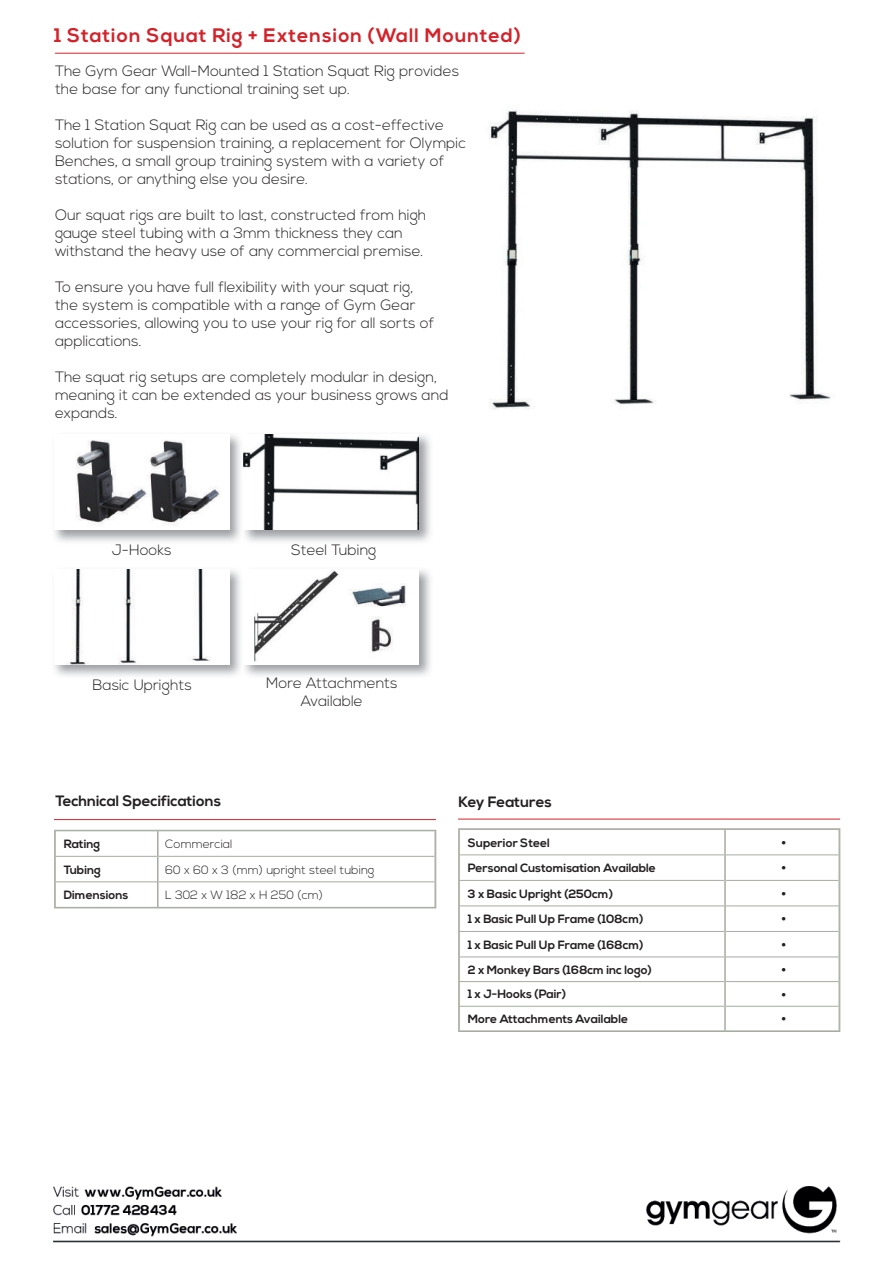
<style>
.page{position:relative;width:893px;height:1263px;background:#fff}
.page>*{position:absolute;margin:0;border:0;box-sizing:border-box;transform-origin:0 0}
.t1{font:700 19.5px "Nexa";letter-spacing:.05em;color:#d3222a}
.t2{font:300 18px "Nexa";color:#231f20}
.t3{font:300 15px/18px "Nexa";color:#231f20}
.t4{font:700 15px "Nexa";color:#231f20}
.t5{font:700 12px "Nexa";color:#231f20}
.t6{font:300 12px "Nexa";color:#231f20}
</style>
<div class="page">
<img style="left:53px;top:1186px;width:788px;height:57px">
<hr style="left:54px;top:819px;width:382px;height:1px;background:#d3222a">
<hr style="left:55px;top:856px;width:102px;height:1px;background:#a6aca1">
<hr style="left:159px;top:856px;width:275px;height:1px;background:#a6aca1">
<hr style="left:55px;top:881px;width:102px;height:1px;background:#a6aca1">
<hr style="left:159px;top:881px;width:275px;height:1px;background:#a6aca1">
<hr style="left:157px;top:831px;width:2px;height:25px;background:#a6aca1">
<hr style="left:157px;top:856px;width:2px;height:26px;background:#a6aca1">
<hr style="left:157px;top:882px;width:2px;height:25px;background:#a6aca1">
<div style="left:54px;top:830px;width:382px;height:78px;border:1px solid #a6aca1"></div>
<hr style="left:458px;top:819px;width:382px;height:1px;background:#d3222a">
<hr style="left:459px;top:854px;width:265px;height:1px;background:#a6aca1">
<hr style="left:726px;top:854px;width:112px;height:1px;background:#a6aca1">
<hr style="left:459px;top:880px;width:265px;height:1px;background:#a6aca1">
<hr style="left:726px;top:880px;width:112px;height:1px;background:#a6aca1">
<hr style="left:459px;top:905px;width:265px;height:1px;background:#a6aca1">
<hr style="left:726px;top:905px;width:112px;height:1px;background:#a6aca1">
<hr style="left:459px;top:931px;width:265px;height:1px;background:#a6aca1">
<hr style="left:726px;top:931px;width:112px;height:1px;background:#a6aca1">
<hr style="left:459px;top:956px;width:265px;height:1px;background:#a6aca1">
<hr style="left:726px;top:956px;width:112px;height:1px;background:#a6aca1">
<hr style="left:459px;top:981px;width:265px;height:1px;background:#a6aca1">
<hr style="left:726px;top:981px;width:112px;height:1px;background:#a6aca1">
<hr style="left:459px;top:1006px;width:265px;height:1px;background:#a6aca1">
<hr style="left:726px;top:1006px;width:112px;height:1px;background:#a6aca1">
<hr style="left:724px;top:830px;width:2px;height:25px;background:#a6aca1">
<hr style="left:724px;top:855px;width:2px;height:25px;background:#a6aca1">
<hr style="left:724px;top:880px;width:2px;height:26px;background:#a6aca1">
<hr style="left:724px;top:906px;width:2px;height:25px;background:#a6aca1">
<hr style="left:724px;top:931px;width:2px;height:26px;background:#a6aca1">
<hr style="left:724px;top:957px;width:2px;height:24px;background:#a6aca1">
<hr style="left:724px;top:981px;width:2px;height:25px;background:#a6aca1">
<hr style="left:724px;top:1006px;width:2px;height:24px;background:#a6aca1">
<div style="left:458px;top:829px;width:382px;height:203px;border:1px solid #a6aca1"></div>
<img style="left:489px;top:110px;width:342px;height:300px">
<hr style="left:55px;top:53px;width:470px;height:1px;background:#d3222a">
<img style="left:54px;top:435px;width:187px;height:107px">
<div style="left:54px;top:435px;width:175px;height:95px;background:#fff"></div>
<img style="left:75px;top:440px;width:146px;height:86px">
<img style="left:54px;top:570px;width:187px;height:106px">
<div style="left:54px;top:569px;width:175px;height:95px;background:#fff"></div>
<img style="left:68px;top:569px;width:143px;height:95px">
<img style="left:243px;top:434px;width:188px;height:108px">
<img style="left:244px;top:435px;width:175px;height:95px">
<img style="left:244px;top:570px;width:187px;height:106px">
<div style="left:244px;top:569px;width:175px;height:95px;background:#fff"></div>
<img style="left:254px;top:570px;width:85px;height:92px">
<img style="left:350px;top:584px;width:56px;height:33px">
<img style="left:370px;top:617px;width:23px;height:36px">
<h1 class="t1" style="left:54px;top:24px;width:468px">1 Station Squat Rig + Extension (Wall Mounted)</h1>
<p class="t3" style="left:55px;top:62px;width:406px">The Gym Gear Wall-Mounted 1 Station Squat Rig provides the base for any functional training set up.</p>
<p class="t3" style="left:55px;top:116px;width:412px">The 1 Station Squat Rig can be used as a cost-effective solution for suspension training, a replacement for Olympic Benches, a small group training system with a variety of stations, or anything else you desire.</p>
<p class="t3" style="left:55px;top:206px;width:373px">Our squat rigs are built to last, constructed from high gauge steel tubing with a 3mm thickness they can withstand the heavy use of any commercial premise.</p>
<p class="t3" style="left:55px;top:278px;width:381px">To ensure you have full flexibility with your squat rig, the system is compatible with a range of Gym Gear accessories, allowing you to use your rig for all sorts of applications.</p>
<p class="t3" style="left:55px;top:368px;width:395px">The squat rig setups are completely modular in design, meaning it can be extended as your business grows and expands.</p>
<p class="t3" style="left:112px;top:542px;width:61px">J-Hooks</p>
<p class="t3" style="left:92px;top:676px;width:101px">Basic Uprights</p>
<p class="t3" style="left:291px;top:542px;width:87px">Steel Tubing</p>
<p class="t3" style="left:266px;top:674px;width:133px;text-align:center">More Attachments<br>Available</p>
<p class="t4" style="left:55px;top:792px;width:167px">Technical Specifications</p>
<p class="t5" style="left:64px;top:837px;width:38px">Rating</p>
<p class="t6" style="left:165px;top:837px;width:69px">Commercial</p>
<p class="t5" style="left:64px;top:862px;width:39px">Tubing</p>
<p class="t6" style="left:165px;top:862px;width:211px">60 x 60 x 3 (mm) upright steel tubing</p>
<p class="t5" style="left:64px;top:888px;width:66px">Dimensions</p>
<p class="t6" style="left:165px;top:888px;width:159px">L 302 x W 182 x H 250 (cm)</p>
<p class="t4" style="left:458px;top:793px;width:95px">Key Features</p>
<p class="t5" style="left:468px;top:835px;width:84px">Superior Steel</p>
<p class="t2" style="left:781px;top:832px;width:7px">•</p>
<p class="t5" style="left:468px;top:861px;width:190px">Personal Customisation Available</p>
<p class="t2" style="left:781px;top:858px;width:7px">•</p>
<p class="t5" style="left:468px;top:886px;width:147px">3 x Basic Upright (250cm)</p>
<p class="t2" style="left:781px;top:883px;width:7px">•</p>
<p class="t5" style="left:468px;top:912px;width:177px">1 x Basic Pull Up Frame (108cm)</p>
<p class="t2" style="left:781px;top:909px;width:7px">•</p>
<p class="t5" style="left:468px;top:938px;width:177px">1 x Basic Pull Up Frame (168cm)</p>
<p class="t2" style="left:781px;top:934px;width:7px">•</p>
<p class="t5" style="left:468px;top:963px;width:186px">2 x Monkey Bars (168cm inc logo)</p>
<p class="t2" style="left:781px;top:959px;width:7px">•</p>
<p class="t5" style="left:468px;top:987px;width:100px">1 x J-Hooks (Pair)</p>
<p class="t2" style="left:781px;top:984px;width:7px">•</p>
<p class="t5" style="left:468px;top:1012px;width:162px">More Attachments Available</p>
<p class="t2" style="left:781px;top:1009px;width:7px">•</p>
</div>
